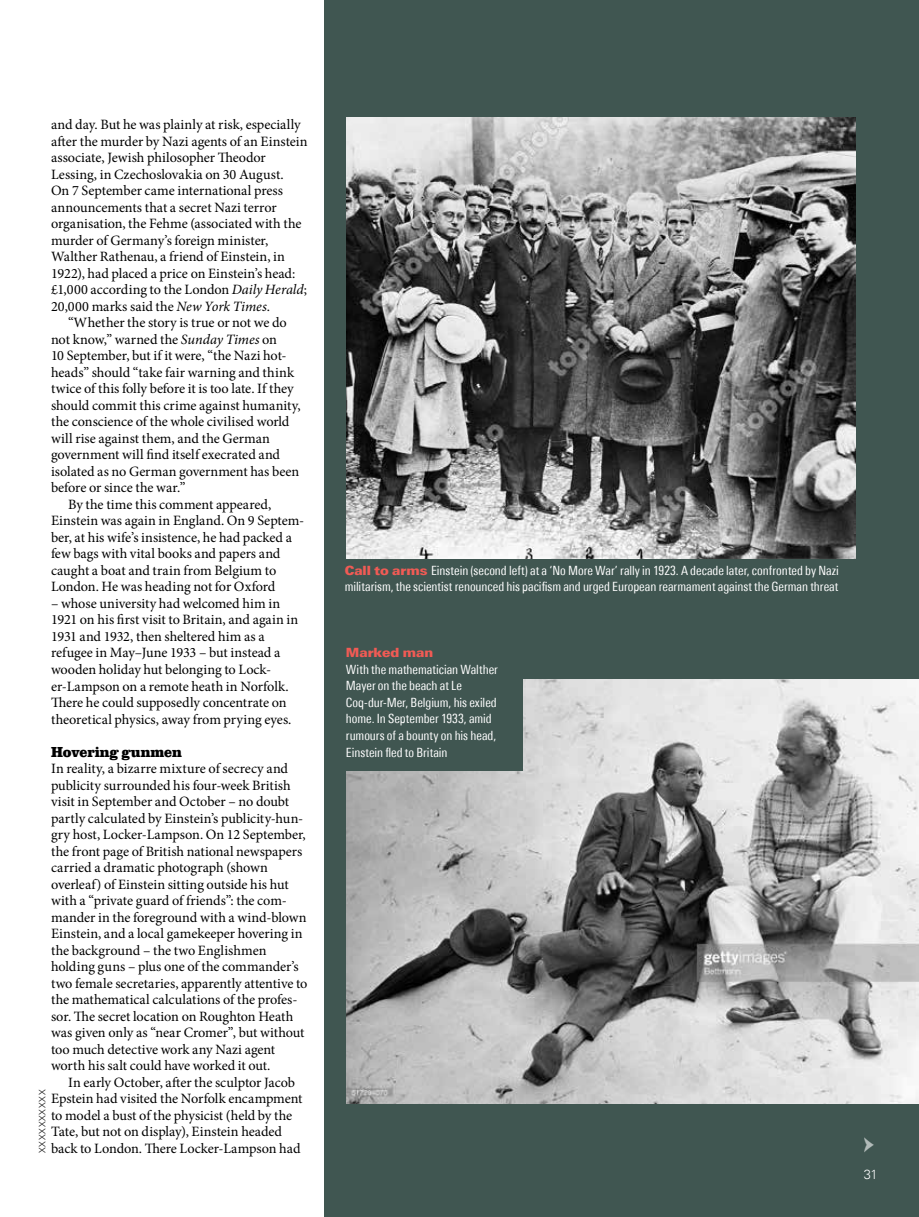
<style>
.page{position:relative;width:919px;height:1217px;background:#fff}
.page>*{position:absolute;margin:0;border:0;box-sizing:border-box;transform-origin:0 0}
.t1{font:27px "Minion Pro";color:#fff}
.t2{font:700 expanded 15px "Clarendon URW Nar";color:#000}
.t3{font:14.25px/16.5px "Minion Pro";letter-spacing:-.005em;color:#000}
.t4{font:condensed 12.75px/16.5px "Univers Next Pro";letter-spacing:-.005em;color:#fff}
.t5{font:900 12.75px "Univers Next Pro";letter-spacing:-.005em;color:#f15b55}
.t6{font:300 12.75px "Univers Next Pro";color:#fff}
.t7{font:300 9px "Univers Next Pro";letter-spacing:.075em;color:#000}
.s1{font-style:italic}
.s2{font-weight:900;font-stretch:normal;color:#f15b55}
</style>
<div class="page">
<div style="left:325px;top:0;width:593px;height:1216px;background:#405651"></div>
<img style="left:346px;top:117px;width:509px;height:441px">
<img style="left:346px;top:679px;width:572px;height:423px">
<div style="left:337px;top:633px;width:186px;height:137px;background:#405651"></div>
<p class="t3" style="left:51px;top:116px;width:258px">and day. But he was plainly at risk, especially after the murder by Nazi agents of an Einstein associate, Jewish philosopher Theodor Lessing, in Czechoslovakia on 30 August.<br>On 7 September came international press announcements that a secret Nazi terror organisation, the Fehme (associated with the murder of Germany’s foreign minister, Walther Rathenau, a friend of Einstein, in 1922), had placed a price on Einstein’s head: £1,000 according to the London <span class="s1">Daily Herald</span>; 20,000 marks said the <span class="s1">New York Times</span>.</p>
<p class="t3" style="left:68px;top:314px;width:220px">“Whether the story is true or not we do</p>
<p class="t3" style="left:51px;top:331px;width:227px">not know,” warned the <span class="s1">Sunday Times</span> on</p>
<p class="t3" style="left:51px;top:347px;width:237px">10 September, but if it were, “the Nazi hot-</p>
<p class="t3" style="left:51px;top:364px;width:244px">heads” should “take fair warning and think</p>
<p class="t3" style="left:51px;top:380px;width:244px">twice of this folly before it is too late. If they</p>
<p class="t3" style="left:51px;top:397px;width:251px">should commit this crime against humanity,</p>
<p class="t3" style="left:51px;top:413px;width:240px">the conscience of the whole civilised world</p>
<p class="t3" style="left:51px;top:430px;width:220px">will rise against them, and the German</p>
<p class="t3" style="left:51px;top:446px;width:230px">government will find itself execrated and</p>
<p class="t3" style="left:51px;top:463px;width:250px">isolated as no German government has been</p>
<p class="t3" style="left:51px;top:479px;width:136px">before or since the war.”</p>
<p class="t3" style="left:68px;top:496px;width:205px">By the time this comment appeared,</p>
<p class="t3" style="left:51px;top:512px;width:255px">Einstein was again in England. On 9 Septem-</p>
<p class="t3" style="left:51px;top:529px;width:242px">ber, at his wife’s insistence, he had packed a</p>
<p class="t3" style="left:51px;top:545px;width:231px">few bags with vital books and papers and</p>
<p class="t3" style="left:51px;top:562px;width:227px">caught a boat and train from Belgium to</p>
<p class="t3" style="left:51px;top:578px;width:226px">London. He was heading not for Oxford</p>
<p class="t3" style="left:51px;top:595px;width:249px">– whose university had welcomed him in 1921 on his first visit to Britain, and again in 1931 and 1932, then sheltered him as a refugee in May–June 1933 – but instead a wooden holiday hut belonging to Lock&shy;er-Lampson on a remote heath in Norfolk.<br>There he could supposedly concentrate on theoretical physics, away from prying eyes.</p>
<p class="t2" style="left:51px;top:742px;width:132px">Hovering gunmen</p>
<p class="t3" style="left:51px;top:760px;width:258px">In reality, a bizarre mixture of secrecy and publicity surrounded his four-week British visit in September and October – no doubt partly calculated by Einstein’s publicity-hun&shy;gry host, Locker-Lampson. On 12 September, the front page of British national newspapers carried a dramatic photograph (shown overleaf) of Einstein sitting outside his hut with a “private guard of friends”: the com&shy;mander in the foreground with a wind-blown Einstein, and a local gamekeeper hovering in the background – the two Englishmen holding guns – plus one of the commander’s two female secretaries, apparently attentive to the mathematical calculations of the profes&shy;sor. The secret location on Roughton Heath was given only as “near Cromer”, but without too much detective work any Nazi agent worth his salt could have worked it out.</p>
<p class="t3" style="left:51px;top:1073px;width:253px;text-indent:17px">In early October, after the sculptor Jacob Epstein had visited the Norfolk encampment to model a bust of the physicist (held by the Tate, but not on display), Einstein headed back to London. There Locker-Lampson had</p>
<p class="t7" style="left:37px;top:1152px;width:65px;rotate:-90deg">XXXXXXXXXX</p>
<p class="t4" style="left:345px;top:562px;width:495px"><span class="s2">Call to arms</span> Einstein (second left) at a ‘No More War’ rally in 1923. A decade later, confronted by Nazi militarism, the scientist renounced his pacifism and urged European rearmament against the German threat</p>
<p class="t5" style="left:346px;top:644px;width:89px">Marked man</p>
<p class="t4" style="left:346px;top:661px;width:153px">With the mathematician Walther<br>Mayer on the beach at Le<br>Coq-dur-Mer, Belgium, his exiled home. In September 1933, amid rumours of a bounty on his head,<br>Einstein fled to Britain</p>
<h1 class="t1" style="left:863px;top:1124px;width:13px">→</h1>
<p class="t6" style="left:863px;top:1166px;width:15px">31</p>
</div>
